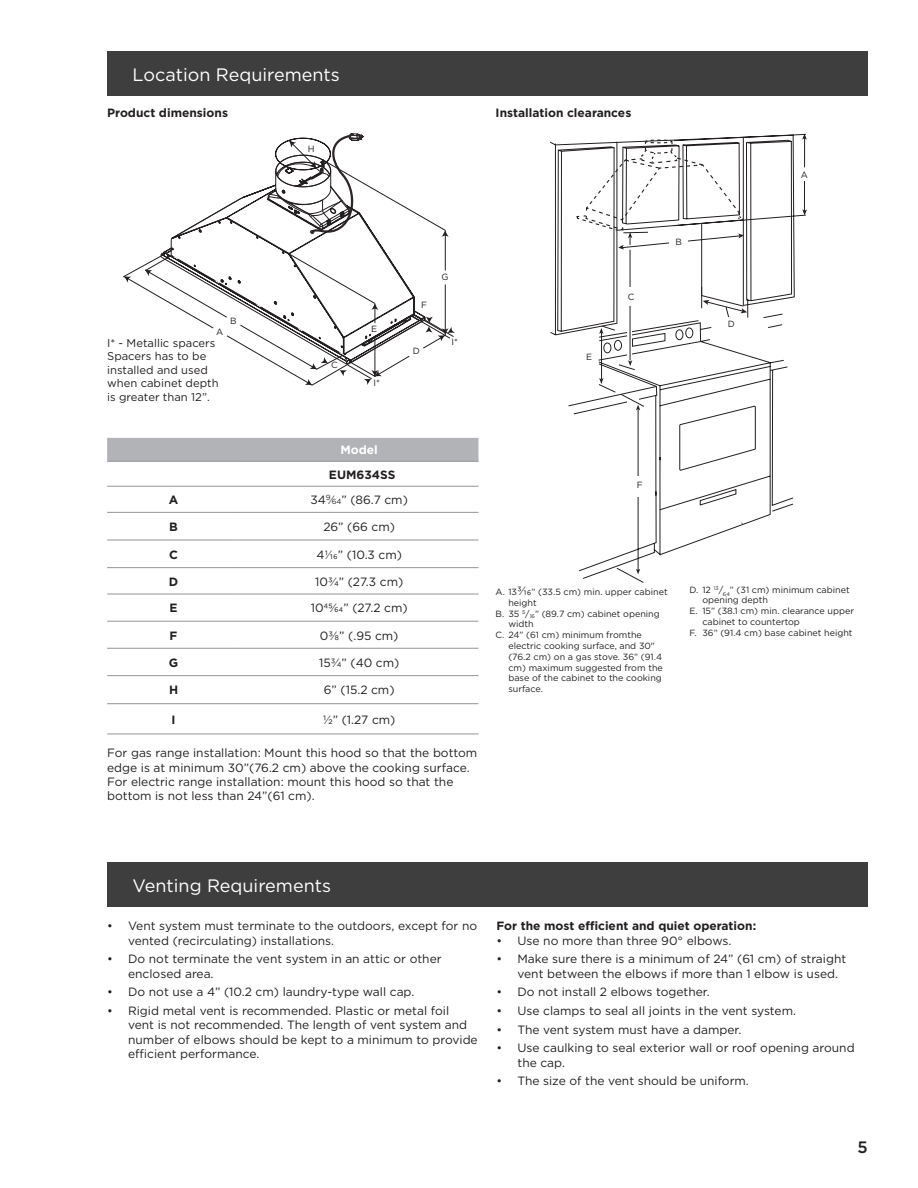
<style>
.page{position:relative;width:918px;height:1188px;background:#fff}
.page>*{position:absolute;margin:0;border:0;box-sizing:border-box;transform-origin:0 0}
.Títulos_subtítulos_c{font:18px "Gotham";color:#fff}
.t1{font:500 16.5px "Gotham";color:#231f20}
.General_Text{font:12px/14.4px "Gotham";color:#231f20}
.body_bold{font:700 12px "Gotham";color:#231f20}
.General_Text-2{font:700 12px "Gotham";color:#231f20}
.t2{font:700 12px "Gotham";color:#fff}
.General_Text-3{font:11.25px/13.5px "Gotham";color:#231f20}
.General_Text-4{font:9px/10.8px "Gotham";color:#231f20}
.s1{font-size:7.35px}
.s2{font-size:12px}
</style>
<div class="page">
<svg style="left:107px;top:95px;width:761px;height:1px"></svg>
<div style="left:107px;top:51px;width:761px;height:44px;background:#3e3e3f"></div>
<svg style="left:107px;top:906px;width:761px;height:1px"></svg>
<div style="left:107px;top:862px;width:761px;height:44px;background:#3e3e3f"></div>
<svg style="left:123px;top:133px;width:332px;height:253px"></svg>
<div style="left:107px;top:438px;width:371px;height:23px;background:#b2b3b7"></div>
<svg style="left:107px;top:485px;width:371px;height:249px"></svg>
<hr style="left:107px;top:461px;width:133px;height:1px;background:#939598">
<hr style="left:240px;top:461px;width:238px;height:1px;background:#939598">
<hr style="left:107px;top:486px;width:133px;height:1px;background:#939598">
<hr style="left:240px;top:486px;width:238px;height:1px;background:#939598">
<hr style="left:107px;top:512px;width:133px;height:1px;background:#939598">
<hr style="left:240px;top:512px;width:238px;height:1px;background:#939598">
<hr style="left:107px;top:540px;width:133px;height:1px;background:#939598">
<hr style="left:240px;top:540px;width:238px;height:1px;background:#939598">
<hr style="left:107px;top:567px;width:133px;height:1px;background:#939598">
<hr style="left:240px;top:567px;width:238px;height:1px;background:#939598">
<hr style="left:107px;top:594px;width:133px;height:1px;background:#939598">
<hr style="left:240px;top:594px;width:238px;height:1px;background:#939598">
<hr style="left:107px;top:621px;width:133px;height:1px;background:#939598">
<hr style="left:240px;top:621px;width:238px;height:1px;background:#939598">
<hr style="left:107px;top:648px;width:133px;height:1px;background:#939598">
<hr style="left:240px;top:648px;width:238px;height:1px;background:#939598">
<hr style="left:107px;top:675px;width:133px;height:1px;background:#939598">
<hr style="left:240px;top:675px;width:238px;height:1px;background:#939598">
<hr style="left:107px;top:703px;width:133px;height:1px;background:#939598">
<hr style="left:240px;top:703px;width:238px;height:1px;background:#939598">
<hr style="left:107px;top:734px;width:133px;height:1px;background:#939598">
<hr style="left:240px;top:734px;width:238px;height:1px;background:#939598">
<svg style="left:550px;top:134px;width:256px;height:202px"></svg>
<svg style="left:557px;top:136px;width:237px;height:447px"></svg>
<svg style="left:636px;top:569px;width:4px;height:5px"></svg>
<hr style="left:601px;top:332px;width:1px;height:48px;background:#231f20">
<svg style="left:599px;top:328px;width:4px;height:6px"></svg>
<svg style="left:573px;top:360px;width:85px;height:55px"></svg>
<svg style="left:627px;top:318px;width:5px;height:38px"></svg>
<hr style="left:630px;top:237px;width:1px;height:123px;background:#231f20">
<svg style="left:576px;top:139px;width:171px;height:179px"></svg>
<svg style="left:802px;top:209px;width:5px;height:6px"></svg>
<hr style="left:804px;top:181px;width:1px;height:31px;background:#231f20">
<svg style="left:802px;top:134px;width:5px;height:33px"></svg>
<div style="left:670px;top:233px;width:18px;height:19px;background:#fff"></div>
<div style="left:623px;top:288px;width:17px;height:18px;background:#fff"></div>
<div style="left:630px;top:476px;width:19px;height:21px;background:#fff"></div>
<p class="Títulos_subtítulos_c" style="left:133px;top:63px;width:209px">Location Requirements</p>
<p class="General_Text-2" style="left:107px;top:105px;width:122px">Product dimensions</p>
<p class="General_Text-4" style="left:308px;top:143px;width:8px">H</p>
<p class="General_Text-2" style="left:496px;top:105px;width:137px">Installation clearances</p>
<p class="General_Text-4" style="left:801px;top:169px;width:9px">A</p>
<p class="General_Text-4" style="left:230px;top:315px;width:8px">B</p>
<p class="General_Text-4" style="left:216px;top:326px;width:9px">A</p>
<p class="General_Text-4" style="left:371px;top:323px;width:8px">E</p>
<p class="General_Text-3" style="left:107px;top:336px;width:113px">I* - Metallic spacers<br>Spacers has to be installed and used when cabinet depth is greater than 12”.</p>
<p class="General_Text-4" style="left:331px;top:359px;width:8px">C</p>
<p class="General_Text-4" style="left:373px;top:377px;width:8px">I*</p>
<p class="t2" style="left:340px;top:442px;width:39px">Model</p>
<p class="body_bold" style="left:329px;top:467px;width:68px">EUM634SS</p>
<p class="General_Text-4" style="left:421px;top:299px;width:7px">F</p>
<p class="General_Text-4" style="left:413px;top:346px;width:9px">D</p>
<p class="General_Text-4" style="left:442px;top:271px;width:9px">G</p>
<p class="General_Text-4" style="left:451px;top:336px;width:8px">I*</p>
<p class="body_bold" style="left:169px;top:492px;width:11px">A</p>
<p class="General_Text" style="left:311px;top:492px;width:99px">34<sup>9</sup>⁄<span class="s1">64</span>” (86.7 cm)</p>
<p class="body_bold" style="left:169px;top:519px;width:10px">B</p>
<p class="General_Text" style="left:323px;top:519px;width:73px">26” (66 cm)</p>
<p class="body_bold" style="left:169px;top:546px;width:10px">C</p>
<p class="General_Text" style="left:316px;top:547px;width:87px">41⁄16” (10.3 cm)</p>
<p class="body_bold" style="left:169px;top:573px;width:11px">D</p>
<p class="General_Text" style="left:315px;top:574px;width:90px">103⁄4” (27.3 cm)</p>
<p class="body_bold" style="left:170px;top:600px;width:10px">E</p>
<p class="General_Text" style="left:311px;top:601px;width:99px">1045⁄64” (27.2 cm)</p>
<p class="body_bold" style="left:170px;top:627px;width:9px">F</p>
<p class="General_Text" style="left:320px;top:628px;width:80px">03⁄8” (.95 cm)</p>
<p class="body_bold" style="left:169px;top:655px;width:11px">G</p>
<p class="General_Text" style="left:319px;top:655px;width:82px">153⁄4” (40 cm)</p>
<p class="body_bold" style="left:169px;top:682px;width:11px">H</p>
<p class="General_Text" style="left:324px;top:683px;width:72px">6” (15.2 cm)</p>
<p class="body_bold" style="left:172px;top:711px;width:6px">I</p>
<p class="General_Text" style="left:323px;top:712px;width:74px">1⁄2” (1.27 cm)</p>
<p class="General_Text" style="left:107px;top:745px;width:372px">For gas range installation: Mount this hood so that the bottom edge is at minimum 30”(76.2 cm) above the cooking surface.<br>For electric range installation: mount this hood so that the bottom is not less than 24”(61 cm).</p>
<p class="General_Text-4" style="left:586px;top:351px;width:8px">E</p>
<p class="General_Text-4" style="left:628px;top:291px;width:8px">C</p>
<p class="General_Text-4" style="left:676px;top:236px;width:8px">B</p>
<p class="General_Text-4" style="left:728px;top:318px;width:9px">D</p>
<p class="General_Text-4" style="left:637px;top:479px;width:7px">F</p>
<p class="General_Text-4" style="left:508px;top:586px;width:161px;text-indent:-13px">A. 13<span class="s2">3⁄16</span>” (33.5 cm) min. upper cabinet height</p>
<p class="General_Text-4" style="left:508px;top:608px;width:153px;text-indent:-13px">B. 35 <sup>5</sup>/<sub>16</sub>” (89.7 cm) cabinet opening width</p>
<p class="General_Text-4" style="left:508px;top:629px;width:156px;text-indent:-13px">C. 24” (61 cm) minimum fromthe electric cooking surface, and 30" (76.2 cm) on a gas stove. 36” (91.4 cm) maximum suggested from the base of the cabinet to the cooking surface.</p>
<p class="General_Text-4" style="left:702px;top:584px;width:149px;text-indent:-13px">D. 12 <sup>13</sup>/<sub>64</sub>” (31 cm) minimum cabinet opening depth</p>
<p class="General_Text-4" style="left:702px;top:605px;width:153px;text-indent:-13px">E. 15” (38.1 cm) min. clearance upper cabinet to countertop</p>
<p class="General_Text-4" style="left:690px;top:627px;width:164px">F. 36” (91.4 cm) base cabinet height</p>
<p class="Títulos_subtítulos_c" style="left:133px;top:874px;width:200px">Venting Requirements</p>
<p class="General_Text" style="left:128px;top:918px;width:351px;text-indent:-21px">• Vent system must terminate to the outdoors, except for no vented (recirculating) installations.</p>
<p class="General_Text" style="left:128px;top:952px;width:315px;text-indent:-21px">• Do not terminate the vent system in an attic or other enclosed area.</p>
<p class="General_Text" style="left:107px;top:985px;width:309px">• Do not use a 4” (10.2 cm) laundry-type wall cap.</p>
<p class="General_Text" style="left:128px;top:1003px;width:351px;text-indent:-21px">• Rigid metal vent is recommended. Plastic or metal foil vent is not recommended. The length of vent system and number of elbows should be kept to a minimum to provide efficient performance.</p>
<p class="body_bold" style="left:496px;top:918px;width:261px">For the most efficient and quiet operation:</p>
<p class="General_Text" style="left:496px;top:933px;width:237px">• Use no more than three 90° elbows.</p>
<p class="General_Text" style="left:517px;top:952px;width:330px;text-indent:-21px">• Make sure there is a minimum of 24” (61 cm) of straight vent between the elbows if more than 1 elbow is used.</p>
<p class="General_Text" style="left:496px;top:985px;width:215px">• Do not install 2 elbows together.</p>
<p class="General_Text" style="left:496px;top:1003px;width:301px">• Use clamps to seal all joints in the vent system.</p>
<p class="General_Text" style="left:496px;top:1022px;width:246px">• The vent system must have a damper.</p>
<p class="General_Text" style="left:517px;top:1041px;width:339px;text-indent:-21px">• Use caulking to seal exterior wall or roof opening around the cap.</p>
<p class="General_Text" style="left:496px;top:1074px;width:254px">• The size of the vent should be uniform.</p>
<h2 class="t1" style="left:858px;top:1136px;width:12px">5</h2>
</div>
